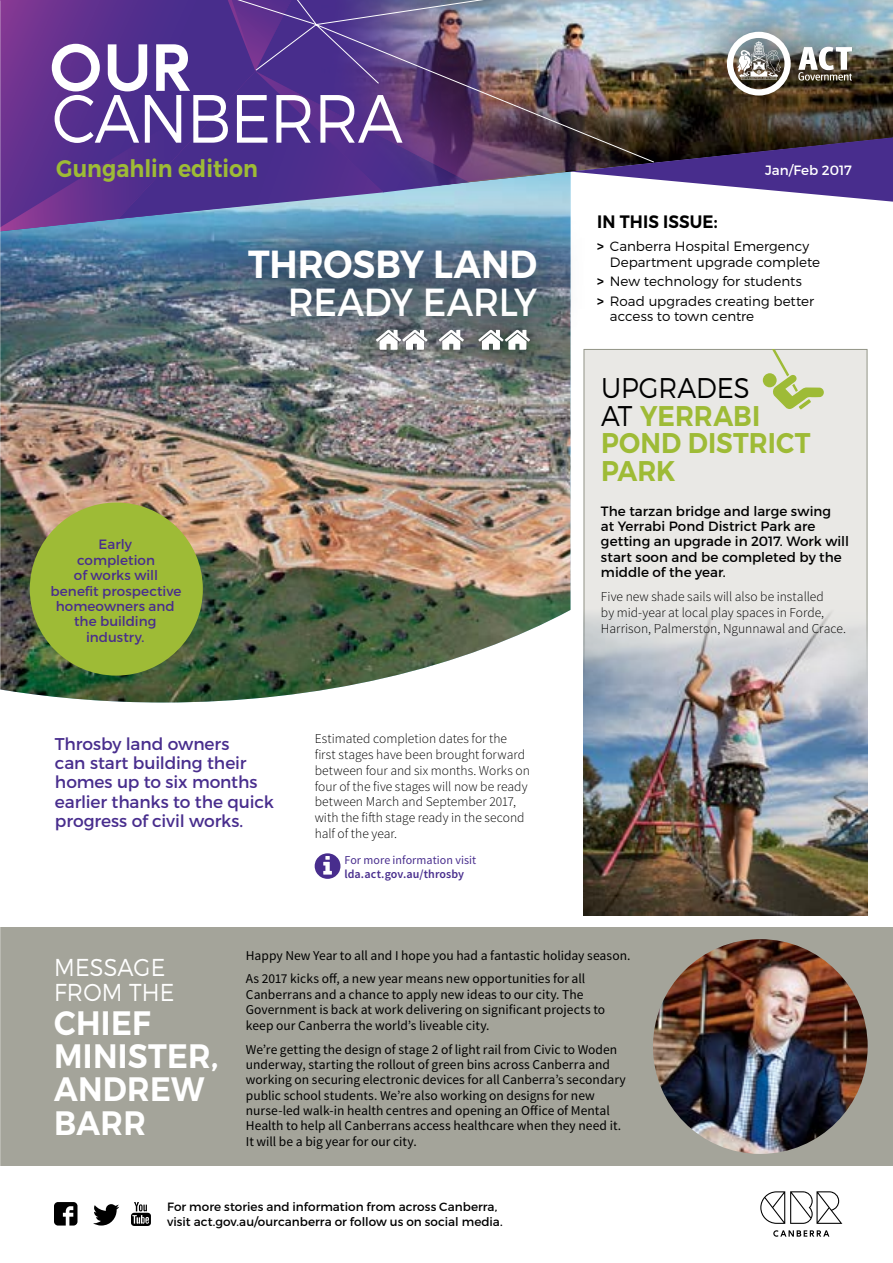
<style>
.page{position:relative;width:893px;height:1263px;background:#fff}
.page>*{position:absolute;margin:0;border:0;box-sizing:border-box;transform-origin:0 0}
.t1{font:300 68.1px "Montserrat";letter-spacing:-.02em;color:#fff;scale:.92 1}
.t2{font:600 39.15px "Montserrat";letter-spacing:-.005em;color:#fff;scale:.92 1}
.t3{font:39.15px "Montserrat";letter-spacing:-.01em;color:#fff;scale:.92 1}
.t4{font:600 33.9px/33.3px "Montserrat";letter-spacing:.01em;color:#fff;scale:.92 1}
.t5{font:600 28.5px/27.8px "Montserrat";letter-spacing:.005em;color:#9ebb36;scale:.92 1}
.t6{font:300 24.45px/25px "Montserrat";letter-spacing:.01em;color:#fff;scale:.92 1}
.t7{font:600 24px "Montserrat";color:#9ebb36;scale:.92 1}
.t8{font:600 18px "Montserrat";letter-spacing:.01em;color:#000;scale:.92 1}
.t9{font:17.1px/19.4px "Montserrat";letter-spacing:-.01em;color:#482d8d}
.t10{font:13.5px/15.5px "Source Sans Pro";color:#000}
.t11{font:300 13.5px/15.8px "Source Sans Pro";color:#000}
.t12{font:13.5px/15.5px "Montserrat";color:#000}
.t13{font:300 13.5px/15.5px "Montserrat";color:#000}
.t14{font:13.5px/15.5px "Montserrat";letter-spacing:.005em;color:#482d8d;text-align:center}
.t15{font:13.5px "Montserrat";color:#fff}
.t16{font:12px/15.8px "Montserrat";color:#000}
.t17{font:12px "Source Sans Pro";letter-spacing:.005em;color:#482d8d}
.t18{font:600 12px "Source Sans Pro";letter-spacing:.005em;color:#482d8d}
.s1{font-weight:600}
.s2{font-weight:300;color:#000}
</style>
<div class="page">
<svg style="left:773px;top:1230px;width:56px;height:7px"></svg>
<svg style="left:760px;top:1191px;width:82px;height:33px"></svg>
<svg style="left:93px;top:1204px;width:26px;height:21px"></svg>
<svg style="left:54px;top:1202px;width:23px;height:23px"></svg>
<svg style="left:131px;top:1202px;width:20px;height:24px"></svg>
<div style="left:0;top:927px;width:893px;height:239px;background:#a4a49a"></div>
<img style="left:653px;top:939px;width:215px;height:215px;border-radius:107px">
<div style="left:584px;top:349px;width:283px;height:567px;background:#e9e8e5;border:1px solid #929487"></div>
<img style="left:584px;top:600px;width:284px;height:316px">
<img style="left:0;top:234px;width:570px;height:468px">
<div style="left:199px;top:197px;width:389px;height:173px;background:#344755;opacity:.75"></div>
<svg style="left:315px;top:853px;width:25px;height:26px"></svg>
<img style="left:0;top:0;width:893px;height:232px">
<img style="left:313px;top:23px;width:342px;height:140px">
<div style="left:763px;top:373px;width:14px;height:14px;background:#9ebb36;border-radius:50%"></div>
<svg style="left:772px;top:349px;width:52px;height:60px"></svg>
<svg style="left:792px;top:384px;width:6px;height:8px"></svg>
<div style="left:355px;top:307px;width:197px;height:66px;background:#000;opacity:.75"></div>
<svg style="left:376px;top:330px;width:52px;height:20px"></svg>
<svg style="left:439px;top:330px;width:25px;height:20px"></svg>
<svg style="left:478px;top:330px;width:52px;height:20px"></svg>
<div style="left:30px;top:502px;width:173px;height:174px;background:#9ebb36;border-radius:50%"></div>
<h1 class="t1" style="left:52px;top:77px;width:383px">CANBERRA</h1>
<h3 class="t7" style="left:56px;top:154px;width:221px">Gungahlin edition</h3>
<p class="t15" style="left:765px;top:162px;width:88px">Jan/Feb 2017</p>
<p class="t15" style="left:768px;top:162px;width:64px">Jan /Feb 2</p>
<h2 class="t2" style="left:248px;top:240px;width:315px">THROSBY LAND</h2>
<h2 class="t3" style="left:288px;top:279px;width:272px">READY EARLY</h2>
<p class="t14" style="left:51px;top:537px;width:132px">Early<br>completion<br>of works will benefit prospective homeowners and the building industry.</p>
<p class="t9" style="left:55px;top:734px;width:220px">Throsby land owners<br>can start building their homes up to six months earlier thanks to the quick progress of civil works.</p>
<p class="t11" style="left:315px;top:731px;width:217px">Estimated completion dates for the first stages have been brought forward between four and six months. Works on four of the five stages will now be ready between March and September 2017, with the fifth stage ready in the second half of the year.</p>
<p class="t17" style="left:344px;top:852px;width:133px">For more information visit</p>
<p class="t18" style="left:344px;top:866px;width:121px">lda.act.gov.au/throsby</p>
<h3 class="t8" style="left:597px;top:210px;width:132px">IN THIS ISSUE:</h3>
<p class="t13" style="left:610px;top:239px;width:212px;text-indent:-13px"><span class="s1">&gt;</span> Canberra Hospital Emergency<br>Department upgrade complete</p>
<p class="t13" style="left:597px;top:272px;width:219px;line-height:19.6px"><span class="s1">&gt;</span> New technology for students<br><span class="s1">&gt;</span> Road upgrades creating better</p>
<p class="t13" style="left:610px;top:309px;width:146px">access to town centre</p>
<h3 class="t5" style="left:601px;top:374px;width:229px"><span class="s2">UPGRADES<br>AT</span> YERRABI<br>POND DISTRICT<br>PARK</h3>
<p class="t12" style="left:601px;top:503px;width:250px">The tarzan bridge and large swing<br>at Yerrabi Pond District Park are getting an upgrade in 2017. Work will start soon and be completed by the middle of the year.</p>
<p class="t11" style="left:601px;top:589px;width:247px">Five new shade sails will also be installed<br>by mid-year at local play spaces in Forde,<br>Harrison, Palmerston, Ngunnawal and Crace.</p>
<h3 class="t6" style="left:54px;top:954px;width:132px">MESSAGE<br>FROM THE</h3>
<h3 class="t4" style="left:54px;top:1006px;width:180px">CHIEF<br>MINISTER,<br>ANDREW<br>BARR</h3>
<p class="t10" style="left:246px;top:943px;width:386px;line-height:23.9px">Happy New Year to all and I hope you had a fantastic holiday season.<br>As 2017 kicks off, a new year means new opportunities for all</p>
<p class="t10" style="left:246px;top:987px;width:361px">Canberrans and a chance to apply new ideas to our city. The<br>Government is back at work delivering on significant projects to keep our Canberra the world’s liveable city.</p>
<p class="t10" style="left:246px;top:1041px;width:382px">We’re getting the design of stage 2 of light rail from Civic to Woden underway, starting the rollout of green bins across Canberra and working on securing electronic devices for all Canberra’s secondary public school students. We’re also working on designs for new nurse-led walk-in health centres and opening an Office of Mental Health to help all Canberrans access healthcare when they need it.<br>It will be a big year for our city.</p>
<p class="t16" style="left:167px;top:1198px;width:337px">For more stories and information from across Canberra, visit act.gov.au/ourcanberra or follow us on social media.</p>
</div>
